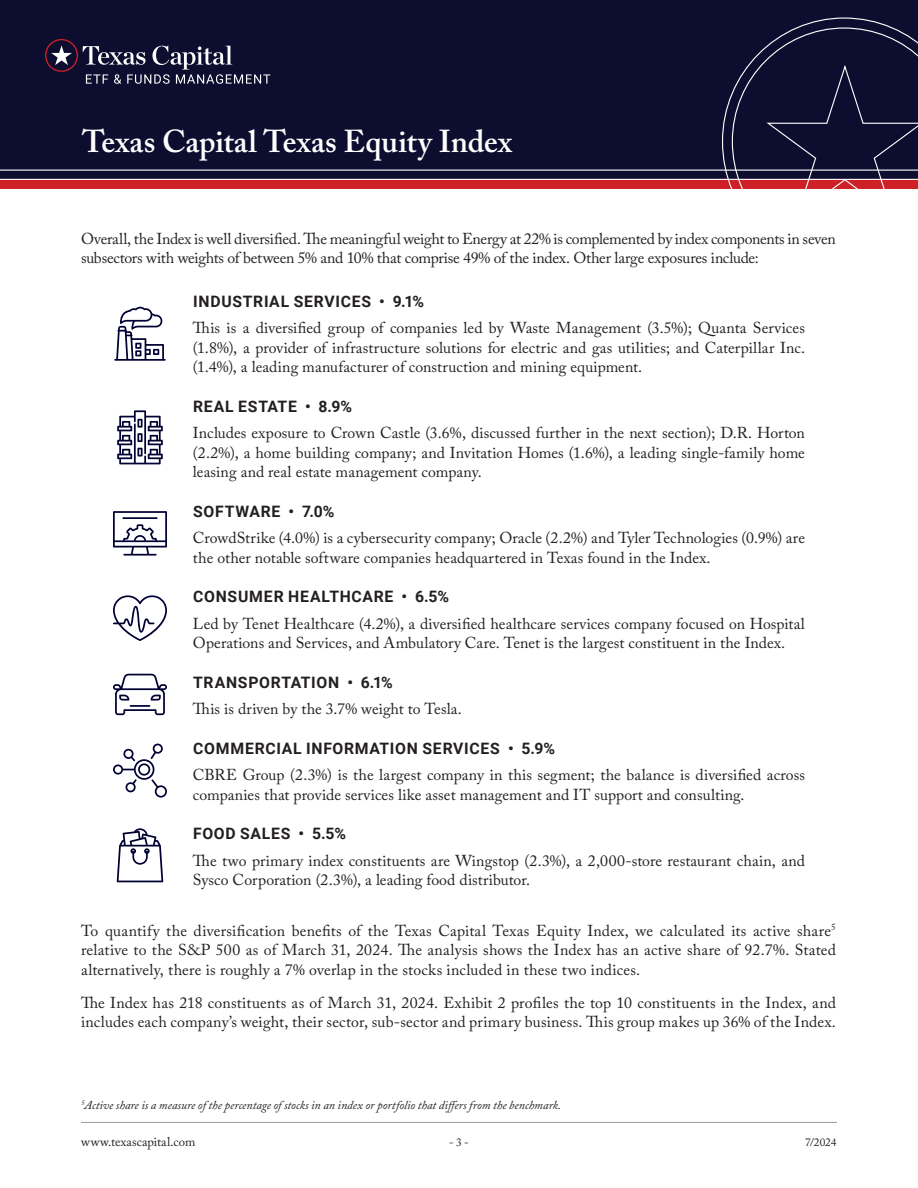
<style>
.page{position:relative;width:918px;height:1188px;background:#fff}
.page>*{position:absolute;margin:0;border:0;box-sizing:border-box;transform-origin:0 0}
.t1{font:600 31.5px "Adobe Caslon Pro";color:#fff}
.Body_Text{font:15.75px/19.5px "Adobe Caslon Pro";letter-spacing:.005em;color:#231f20}
.Body_Text-2{font:15.75px/19.5px "Adobe Caslon Pro";letter-spacing:-.015em;color:#231f20}
.Body_Text-3{font:700 15.75px "Roboto";letter-spacing:.045em;color:#231f20}
.t2{font:12.75px "Adobe Caslon Pro";letter-spacing:.005em;color:#231f20}
.Disclaimer{font:italic 12px "Adobe Caslon Pro";color:#231f20}
.t3{font:11.25px "Adobe Caslon Pro";color:#231f20}
</style>
<div class="page">
<hr style="left:81px;top:1122px;width:756px;height:1px;background:#97999c">
<div style="left:0;top:0;width:918px;height:189px;background:#0d0d2f"></div>
<svg style="left:0;top:17px;width:918px;height:172px"></svg>
<svg style="left:114px;top:307px;width:52px;height:54px"></svg>
<svg style="left:117px;top:410px;width:46px;height:54px"></svg>
<svg style="left:113px;top:511px;width:54px;height:45px"></svg>
<hr style="left:122px;top:517px;width:36px;height:2px;background:#003">
<svg style="left:113px;top:595px;width:54px;height:46px"></svg>
<svg style="left:113px;top:674px;width:54px;height:41px"></svg>
<svg style="left:113px;top:744px;width:54px;height:54px"></svg>
<svg style="left:117px;top:828px;width:46px;height:54px"></svg>
<h1 class="t1" style="left:82px;top:122px;width:432px">Texas Capital Texas Equity Index</h1>
<p class="Body_Text-2" style="left:81px;top:229px;width:756px">Overall, the Index is well diversified. The meaningful weight to Energy at 22% is complemented by index components in seven subsectors with weights of between 5% and 10% that comprise 49% of the index. Other large exposures include:</p>
<p class="Body_Text-3" style="left:193px;top:290px;width:233px">INDUSTRIAL SERVICES • 9.1%</p>
<p class="Body_Text" style="left:193px;top:318px;width:614px;text-align:justify">This is a diversified group of companies led by Waste Management (3.5%); Quanta Services (1.8%), a provider of infrastructure solutions for electric and gas utilities; and Caterpillar Inc. (1.4%), a leading manufacturer of construction and mining equipment.</p>
<p class="Body_Text-3" style="left:193px;top:395px;width:160px">REAL ESTATE • 8.9%</p>
<p class="Body_Text" style="left:193px;top:423px;width:614px;text-align:justify">Includes exposure to Crown Castle (3.6%, discussed further in the next section); D.R. Horton (2.2%), a home building company; and Invitation Homes (1.6%), a leading single-family home leasing and real estate management company.</p>
<p class="Body_Text-3" style="left:193px;top:500px;width:143px">SOFTWARE • 7.0%</p>
<p class="Body_Text" style="left:193px;top:528px;width:614px">CrowdStrike (4.0%) is a cybersecurity company; Oracle (2.2%) and Tyler Technologies (0.9%) are the other notable software companies headquartered in Texas found in the Index.</p>
<p class="Body_Text-3" style="left:193px;top:586px;width:257px">CONSUMER HEALTHCARE • 6.5%</p>
<p class="Body_Text" style="left:193px;top:613px;width:614px">Led by Tenet Healthcare (4.2%), a diversified healthcare services company focused on Hospital<br>Operations and Services, and Ambulatory Care. Tenet is the largest constituent in the Index.</p>
<p class="Body_Text-3" style="left:193px;top:671px;width:201px">TRANSPORTATION • 6.1%</p>
<p class="Body_Text" style="left:193px;top:699px;width:270px">This is driven by the 3.7% weight to Tesla.</p>
<p class="Body_Text-3" style="left:193px;top:737px;width:363px">COMMERCIAL INFORMATION SERVICES • 5.9%</p>
<p class="Body_Text" style="left:193px;top:765px;width:614px">CBRE Group (2.3%) is the largest company in this segment; the balance is diversified across companies that provide services like asset management and IT support and consulting.</p>
<p class="Body_Text-3" style="left:193px;top:823px;width:154px">FOOD SALES • 5.5%</p>
<p class="Body_Text" style="left:193px;top:850px;width:614px">The two primary index constituents are Wingstop (2.3%), a 2,000-store restaurant chain, and<br>Sysco Corporation (2.3%), a leading food distributor.</p>
<p class="Body_Text" style="left:81px;top:920px;width:756px;text-align:justify">To quantify the diversification benefits of the Texas Capital Texas Equity Index, we calculated its active share<sup>5 </sup>relative to the S&amp;P 500 as of March 31, 2024. The analysis shows the Index has an active share of 92.7%. Stated alternatively, there is roughly a 7% overlap in the stocks included in these two indices.</p>
<p class="Body_Text" style="left:81px;top:992px;width:757px">The Index has 218 constituents as of March 31, 2024. Exhibit 2 profiles the top 10 constituents in the Index, and includes each company’s weight, their sector, sub-sector and primary business. This group makes up 36% of the Index.</p>
<p class="Disclaimer" style="left:81px;top:1098px;width:482px"><sup>5</sup>Active share is a measure of the percentage of stocks in an index or portfolio that differs from the benchmark.</p>
<p class="t2" style="left:81px;top:1134px;width:116px">www.texascapital.com</p>
<p class="t3" style="left:449px;top:1135px;width:21px">- 3 -</p>
<p class="t3" style="left:805px;top:1135px;width:33px">7/2024</p>
</div>
